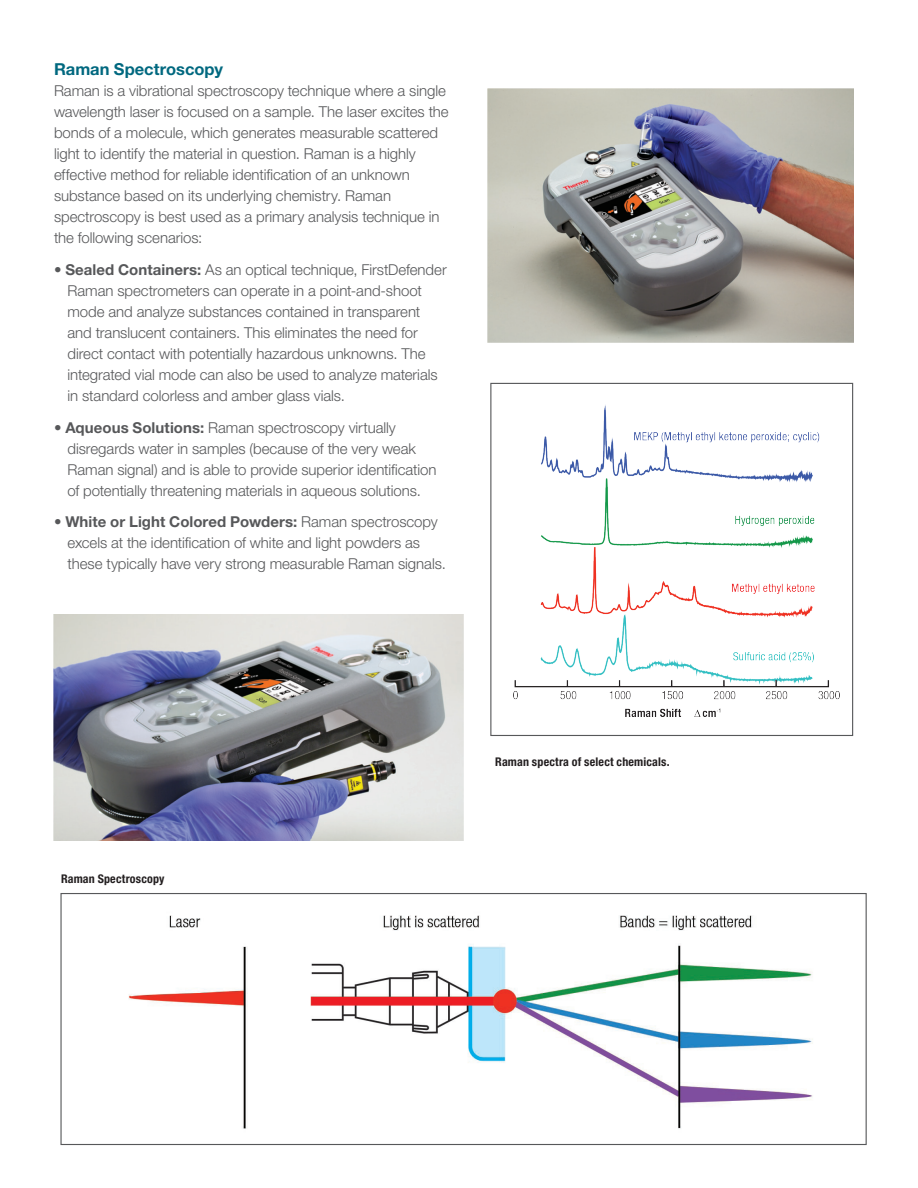
<style>
.page{position:relative;width:918px;height:1188px;background:#fff}
.page>*{position:absolute;margin:0;border:0;box-sizing:border-box;transform-origin:0 0}
.t1{font:700 16.5px "Helvetica Neue LT Std";color:#00687f}
.t2{font:300 15px/21px "Helvetica Neue LT Std";letter-spacing:-.005em;color:#57585a}
.t3{font:700 condensed 12px "Helvetica Neue LT Std";letter-spacing:.015em;color:#231f20}
.s1{font-weight:700}
</style>
<div class="page">
<img style="left:128px;top:915px;width:685px;height:214px">
<div style="left:60px;top:893px;width:807px;height:252px;border:1px solid #57585a"></div>
<img style="left:513px;top:405px;width:327px;height:311px">
<div style="left:490px;top:383px;width:363px;height:353px;border:1px solid #57585a"></div>
<img style="left:487px;top:88px;width:366px;height:255px">
<img style="left:54px;top:615px;width:410px;height:226px">
<p class="t1" style="left:54px;top:59px;width:170px">Raman Spectroscopy</p>
<p class="t2" style="left:54px;top:80px;width:396px">Raman is a vibrational spectroscopy technique where a single wavelength laser is focused on a sample. The laser excites the bonds of a molecule, which generates measurable scattered light to identify the material in question. Raman is a highly effective method for reliable identification of an unknown substance based on its underlying chemistry. Raman spectroscopy is best used as a primary analysis technique in the following scenarios:</p>
<p class="t2" style="left:68px;top:259px;width:381px;text-indent:-14px">• <span class="s1">Sealed Containers:</span> As an optical technique, FirstDefender Raman spectrometers can operate in a point-and-shoot mode and analyze substances contained in transparent and translucent containers. This eliminates the need for direct contact with potentially hazardous unknowns. The integrated vial mode can also be used to analyze materials in standard colorless and amber glass vials.</p>
<p class="t2" style="left:68px;top:416px;width:370px;text-indent:-14px">• <span class="s1">Aqueous Solutions:</span> Raman spectroscopy virtually disregards water in samples (because of the very weak Raman signal) and is able to provide superior identification of potentially threatening materials in aqueous solutions.</p>
<p class="t2" style="left:68px;top:511px;width:380px;text-indent:-14px">• <span class="s1">White or Light Colored Powders:</span> Raman spectroscopy excels at the identification of white and light powders as these typically have very strong measurable Raman signals.</p>
<p class="t3" style="left:61px;top:871px;width:105px">Raman Spectroscopy</p>
<p class="t3" style="left:495px;top:755px;width:176px">Raman spectra of select chemicals.</p>
</div>
